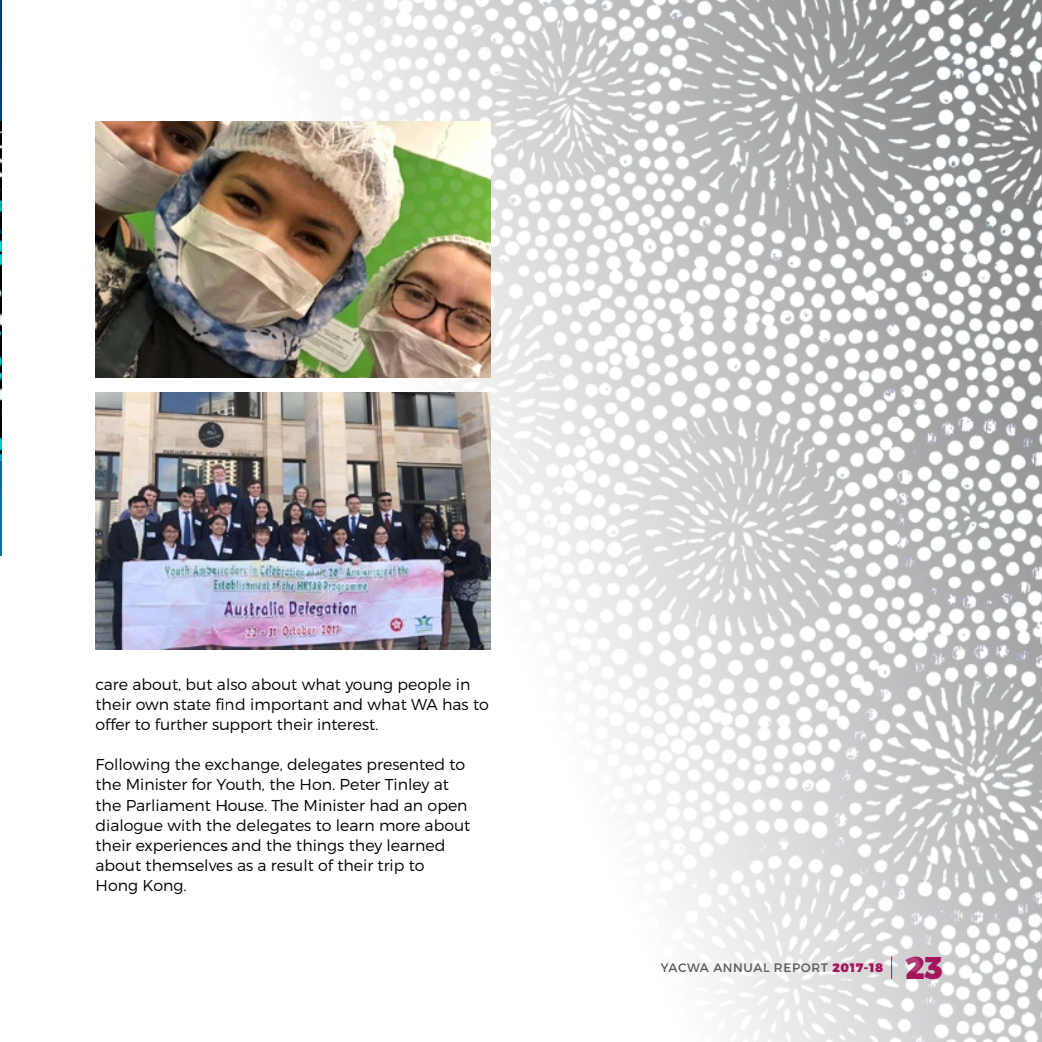
<style>
.page{position:relative;width:1042px;height:1042px;background:#fff}
.page>*{position:absolute;margin:0;border:0;box-sizing:border-box;transform-origin:0 0}
.t1{font:900 31.5px "Montserrat";color:#a3145b}
.t2{font:300 15.75px/20.1px "Montserrat";color:#000}
.t3{font:12.25px "Montserrat";letter-spacing:.05em;color:#58595b}
.s1{font-weight:900;color:#a3145b}
</style>
<div class="page">
<img style="left:95px;top:122px;width:133px;height:256px">
<img style="left:95px;top:393px;width:133px;height:256px">
<img style="left:228px;top:0;width:814px;height:1042px">
<svg style="left:0;top:0;width:1px;height:555px"></svg>
<img style="left:0;top:122px;width:1px;height:338px">
<p class="t2" style="left:95px;top:674px;width:395px">care about, but also about what young people in their own state find important and what WA has to offer to further support their interest.</p>
<p class="t2" style="left:95px;top:754px;width:376px">Following the exchange, delegates presented to the Minister for Youth, the Hon. Peter Tinley at the Parliament House. The Minister had an open dialogue with the delegates to learn more about their experiences and the things they learned about themselves as a result of their trip to Hong Kong.</p>
<p class="t3" style="left:661px;top:960px;width:224px">YACWA ANNUAL REPORT <span class="s1">2017-18</span></p>
<h1 class="t1" style="left:905px;top:948px;width:39px">23</h1>
</div>
